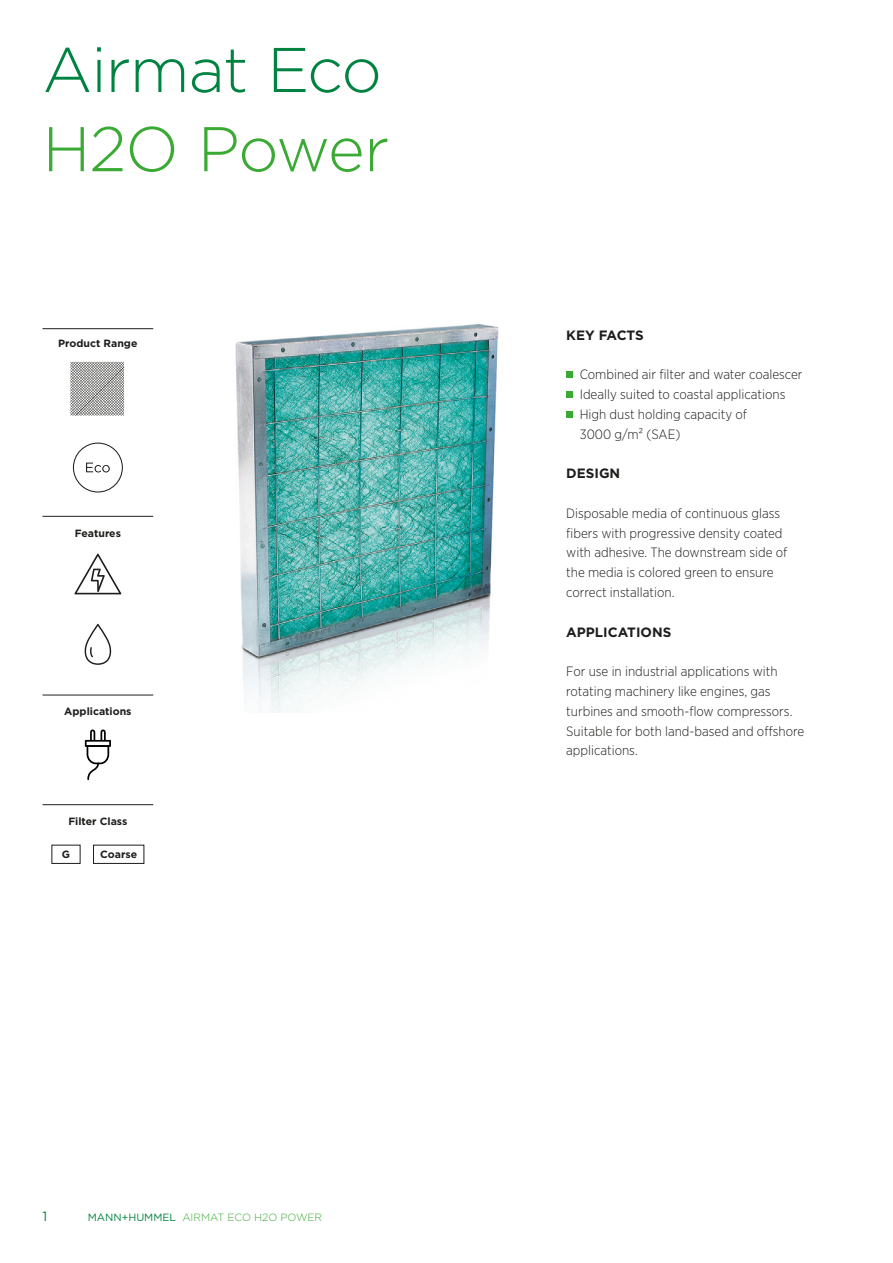
<style>
.page{position:relative;width:893px;height:1263px;background:#fff}
.page>*{position:absolute;margin:0;border:0;box-sizing:border-box;transform-origin:0 0}
.t1{font:300 63px "Gotham";letter-spacing:-.02em;color:#008240}
.t2{font:300 63px "Gotham";letter-spacing:-.025em;color:#3baa35}
.t3{font:300 13.5px/19.8px "Gotham Narrow";color:#1d1d1b}
.t4{font:700 13.5px "Gotham";color:#1d1d1b}
.t5{font:13.5px "Gotham";color:#008240}
.t6{font:700 10.5px "Gotham";color:#1d1d1b}
.t7{font:300 10.5px "Gotham";color:#3baa35}
.s1{font-weight:400;color:#008240}
</style>
<div class="page">
<img style="left:235px;top:324px;width:264px;height:388px">
<div style="left:566px;top:371px;width:6px;height:7px;background:#3baa35"></div>
<svg style="left:566px;top:391px;width:6px;height:6px"></svg>
<svg style="left:566px;top:411px;width:6px;height:6px"></svg>
<hr style="left:43px;top:328px;width:110px;height:1px;background:#1d1d1b">
<hr style="left:43px;top:516px;width:110px;height:1px;background:#1d1d1b">
<hr style="left:43px;top:695px;width:110px;height:1px;background:#1d1d1b">
<hr style="left:43px;top:804px;width:110px;height:1px;background:#1d1d1b">
<svg style="left:70px;top:362px;width:55px;height:54px;background:#aeaead"></svg>
<svg style="left:85px;top:729px;width:26px;height:51px"></svg>
<svg style="left:84px;top:624px;width:28px;height:41px"></svg>
<svg style="left:74px;top:553px;width:47px;height:41px"></svg>
<svg style="left:73px;top:443px;width:50px;height:49px"></svg>
<div style="left:93px;top:845px;width:51px;height:19px;border:1px solid #1d1d1b"></div>
<div style="left:52px;top:845px;width:28px;height:19px;border:1px solid #1d1d1b"></div>
<h1 class="t1" style="left:43px;top:30px;width:341px">Airmat Eco</h1>
<h1 class="t2" style="left:43px;top:109px;width:348px">H2O Power</h1>
<p class="t6" style="left:58px;top:337px;width:81px">Product Range</p>
<p class="t6" style="left:75px;top:526px;width:48px">Features</p>
<p class="t6" style="left:64px;top:704px;width:69px">Applications</p>
<p class="t6" style="left:68px;top:814px;width:60px">Filter Class</p>
<p class="t6" style="left:62px;top:848px;width:10px">G</p>
<p class="t6" style="left:100px;top:848px;width:38px">Coarse</p>
<p class="t5" style="left:43px;top:1207px;width:6px">1</p>
<p class="t7" style="left:88px;top:1210px;width:236px"><span class="s1">MANN+HUMMEL</span> AIRMAT ECO H2O POWER</p>
<p class="t4" style="left:566px;top:326px;width:79px">KEY FACTS</p>
<p class="t3" style="left:580px;top:364px;width:224px">Combined air filter and water coalescer<br>Ideally suited to coastal applications<br>High dust holding capacity of<br>3000 g/m² (SAE)</p>
<p class="t4" style="left:566px;top:464px;width:56px">DESIGN</p>
<p class="t3" style="left:566px;top:503px;width:223px">Disposable media of continuous glass fibers with progressive density coated with adhesive. The downstream side of the media is colored green to ensure correct installation.</p>
<p class="t4" style="left:566px;top:623px;width:107px">APPLICATIONS</p>
<p class="t3" style="left:566px;top:661px;width:240px">For use in industrial applications with rotating machinery like engines, gas turbines and smooth-flow compressors.<br>Suitable for both land-based and offshore applications.</p>
</div>
